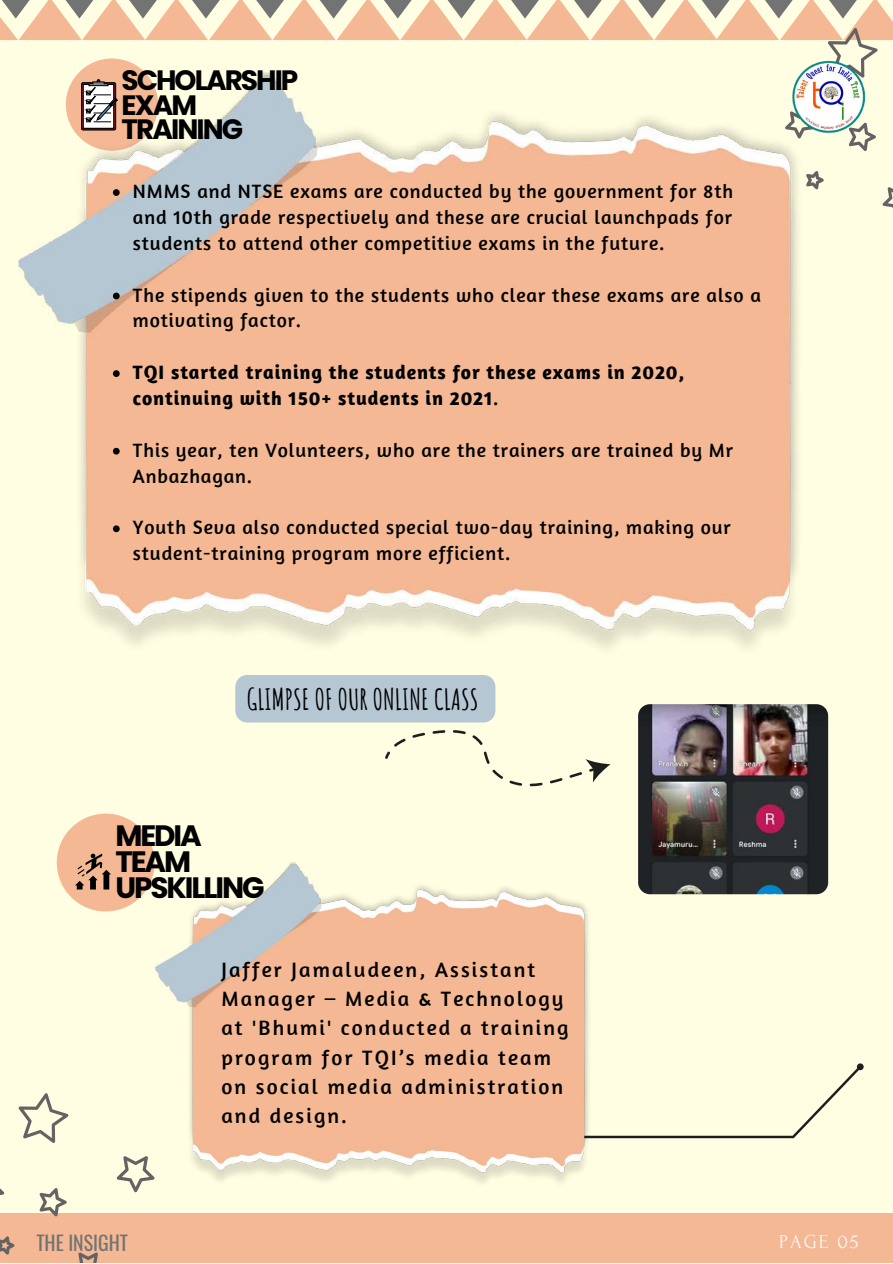
<style>
.page{position:relative;width:893px;height:1264px;background:#fff}
.page>*{position:absolute;margin:0;border:0;box-sizing:border-box;transform-origin:0 0}
.t1{font:700 29.4px/26.1px "Poppins";letter-spacing:-.07em;color:#000}
.t2{font:700 28.5px "Amatic SC";color:#000}
.t3{font:700 28.05px/24.6px "Poppins";letter-spacing:-.07em;color:#000}
.t4{font:21.3px/29.2px "Amaranth";letter-spacing:.1em;color:#000}
.t5{font:19.8px "Oswald";color:#737373}
.t6{font:19.8px "Forum";letter-spacing:.1em;color:#fafafa}
.t7{font:19.65px/25.8px "Amaranth";letter-spacing:.045em;color:#000}
.t8{font:700 19.65px/25.8px "Amaranth";letter-spacing:.045em;color:#000}
.s1{font-weight:400}
</style>
<div class="page">
<div style="left:0;top:0;width:892px;height:1262px;background:#fffde2"></div>
<div style="left:0;top:1213px;width:892px;height:49px;background:#f4b894"></div>
<svg style="left:0;top:1188px;width:4px;height:7px"></svg>
<svg style="left:117px;top:1156px;width:38px;height:36px"></svg>
<svg style="left:78px;top:1252px;width:20px;height:10px"></svg>
<svg style="left:40px;top:1188px;width:27px;height:28px"></svg>
<svg style="left:0;top:1236px;width:14px;height:18px"></svg>
<svg style="left:19px;top:1093px;width:49px;height:49px"></svg>
<svg style="left:882px;top:187px;width:10px;height:20px"></svg>
<svg style="left:806px;top:171px;width:17px;height:18px"></svg>
<img style="left:18px;top:151px;width:780px;height:497px">
<svg style="left:0;top:0;width:892px;height:151px"></svg>
<svg style="left:113px;top:189px;width:7px;height:7px"></svg>
<svg style="left:113px;top:292px;width:7px;height:7px"></svg>
<svg style="left:113px;top:370px;width:7px;height:7px"></svg>
<svg style="left:113px;top:448px;width:7px;height:6px"></svg>
<svg style="left:113px;top:525px;width:7px;height:7px"></svg>
<img style="left:638px;top:704px;width:190px;height:190px;border-radius:12px">
<svg style="left:385px;top:730px;width:225px;height:56px"></svg>
<div style="left:235px;top:675px;width:260px;height:47px;background:#b5c7d3"></div>
<svg style="left:591px;top:1063px;width:272px;height:76px"></svg>
<div style="left:57px;top:813px;width:98px;height:98px;background:#f4b894;border-radius:50%"></div>
<svg style="left:75px;top:853px;width:36px;height:36px"></svg>
<img style="left:156px;top:862px;width:435px;height:321px">
<img style="left:790px;top:61px;width:76px;height:73px">
<h3 class="t3" style="left:121px;top:68px;width:178px">SCHOLARSHIP<br>EXAM<br>TRAINING</h3>
<p class="t7" style="left:133px;top:178px;width:601px;text-align:justify">NMMS and NTSE exams are conducted by the government for 8th and 10th grade respectively and these are crucial launchpads for students to attend other competitive exams in the future.</p>
<p class="t7" style="left:133px;top:281px;width:629px">The stipends given to the students who clear these exams are also a motivating factor.</p>
<p class="t8" style="left:133px;top:359px;width:553px">TQI started training the students for these exams in 2020, continuing with 150+ students in 2021<span class="s1">.</span></p>
<p class="t7" style="left:133px;top:436px;width:601px">This year, ten Volunteers, who are the trainers are trained by Mr<br>Anbazhagan.</p>
<p class="t7" style="left:133px;top:514px;width:599px">Youth Seva also conducted special two-day training, making our student-training program more efficient.</p>
<h2 class="t2" style="left:247px;top:681px;width:233px">GLIMPSE OF OUR ONLINE CLASS</h2>
<h1 class="t1" style="left:115px;top:822px;width:151px">MEDIA<br>TEAM<br>UPSKILLING</h1>
<p class="t4" style="left:221px;top:954px;width:348px">Jaffer Jamaludeen, Assistant<br>Manager – Media &amp; Technology at 'Bhumi' conducted a training program for TQI’s media team on social media administration and design.</p>
<p class="t5" style="left:36px;top:1227px;width:93px">THE INSIGHT</p>
<p class="t6" style="left:779px;top:1230px;width:81px">PAGE 05</p>
</div>
